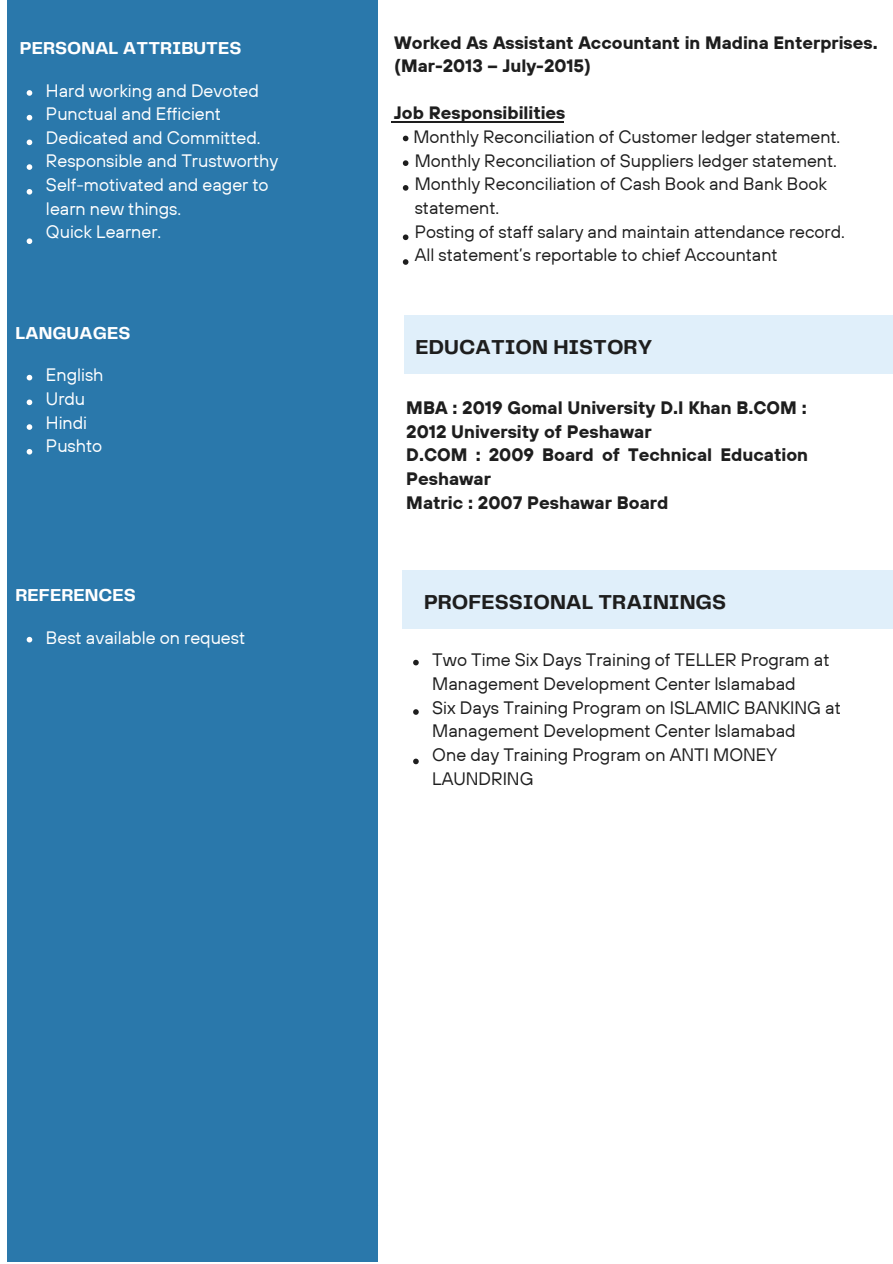
<style>
.page{position:relative;width:893px;height:1264px;background:#fff}
.page>*{position:absolute;margin:0;border:0;box-sizing:border-box;transform-origin:0 0}
.t1{font:700 21px "Telegraf";color:#1e1e1e}
.t2{font:18px/23.5px "TT Hoves";color:#1e1e1e}
.t3{font:18px/23.5px "TT Hoves";color:#fff}
.t4{font:700 18px/23.5px "TT Hoves";color:#1e1e1e}
.t5{font:700 18px "Telegraf";color:#fff}
.t6{font:17.85px "TT Hoves";color:#1e1e1e}
.t7{font:700 17.85px/23.5px "TT Hoves";color:#1e1e1e}
</style>
<div class="page">
<div style="left:404px;top:316px;width:488px;height:58px;background:#e0effa"></div>
<div style="left:402px;top:570px;width:490px;height:59px;background:#e0effa"></div>
<svg style="left:413px;top:659px;width:5px;height:6px"></svg>
<svg style="left:413px;top:709px;width:5px;height:5px"></svg>
<svg style="left:413px;top:758px;width:5px;height:6px"></svg>
<svg style="left:403px;top:136px;width:5px;height:5px"></svg>
<svg style="left:403px;top:160px;width:5px;height:6px"></svg>
<svg style="left:403px;top:185px;width:5px;height:6px"></svg>
<svg style="left:403px;top:234px;width:5px;height:6px"></svg>
<svg style="left:403px;top:259px;width:5px;height:6px"></svg>
<hr style="left:391px;top:121px;width:173px;height:1px;background:#1e1e1e">
<div style="left:7px;top:0;width:371px;height:1262px;background:#2a78ab"></div>
<svg style="left:27px;top:90px;width:5px;height:6px"></svg>
<svg style="left:27px;top:115px;width:5px;height:5px"></svg>
<svg style="left:27px;top:139px;width:5px;height:6px"></svg>
<svg style="left:27px;top:164px;width:5px;height:6px"></svg>
<svg style="left:27px;top:189px;width:5px;height:6px"></svg>
<svg style="left:27px;top:238px;width:5px;height:6px"></svg>
<svg style="left:27px;top:375px;width:5px;height:5px"></svg>
<svg style="left:27px;top:399px;width:5px;height:6px"></svg>
<svg style="left:27px;top:424px;width:5px;height:6px"></svg>
<svg style="left:27px;top:449px;width:5px;height:5px"></svg>
<svg style="left:27px;top:637px;width:5px;height:5px"></svg>
<p class="t5" style="left:20px;top:40px;width:223px">PERSONAL ATTRIBUTES</p>
<p class="t3" style="left:46px;top:78px;width:234px">Hard working and Devoted<br>Punctual and Efficient<br>Dedicated and Committed.<br>Responsible and Trustworthy<br>Self-motivated and eager to learn new things.</p>
<p class="t3" style="left:46px;top:220px;width:117px">Quick Learner.</p>
<p class="t5" style="left:15px;top:325px;width:117px">LANGUAGES</p>
<p class="t3" style="left:46px;top:363px;width:59px">English<br>Urdu<br>Hindi<br>Pushto</p>
<p class="t5" style="left:15px;top:587px;width:122px">REFERENCES</p>
<p class="t3" style="left:46px;top:626px;width:201px">Best available on request</p>
<p class="t7" style="left:394px;top:30px;width:485px">Worked As Assistant Accountant in Madina Enterprises. (Mar-2013 – July-2015)</p>
<p class="t7" style="left:394px;top:101px;width:173px">Job Responsibilities</p>
<p class="t6" style="left:413px;top:125px;width:428px">Monthly Reconciliation of Customer ledger statement.</p>
<p class="t6" style="left:415px;top:149px;width:423px">Monthly Reconciliation of Suppliers ledger statement.</p>
<p class="t6" style="left:415px;top:172px;width:413px">Monthly Reconciliation of Cash Book and Bank Book</p>
<p class="t6" style="left:415px;top:220px;width:431px">Posting of staff salary and maintain attendance record.</p>
<p class="t6" style="left:415px;top:243px;width:364px">All statement’s reportable to chief Accountant</p>
<p class="t6" style="left:415px;top:196px;width:86px">statement.</p>
<p class="t1" style="left:415px;top:338px;width:238px">EDUCATION HISTORY</p>
<p class="t4" style="left:406px;top:395px;width:402px">MBA : 2019 Gomal University D.I Khan B.COM :<br>2012 University of Peshawar</p>
<p class="t4" style="left:406px;top:443px;width:403px">D.COM : 2009 Board of Technical Education<br>Peshawar</p>
<p class="t4" style="left:406px;top:490px;width:263px">Matric : 2007 Peshawar Board</p>
<p class="t1" style="left:424px;top:593px;width:303px">PROFESSIONAL TRAININGS</p>
<p class="t2" style="left:432px;top:648px;width:398px">Two Time Six Days Training of TELLER Program at<br>Management Development Center Islamabad</p>
<p class="t2" style="left:432px;top:695px;width:410px">Six Days Training Program on ISLAMIC BANKING at<br>Management Development Center Islamabad</p>
<p class="t2" style="left:432px;top:742px;width:346px">One day Training Program on ANTI MONEY<br>LAUNDRING</p>
</div>
